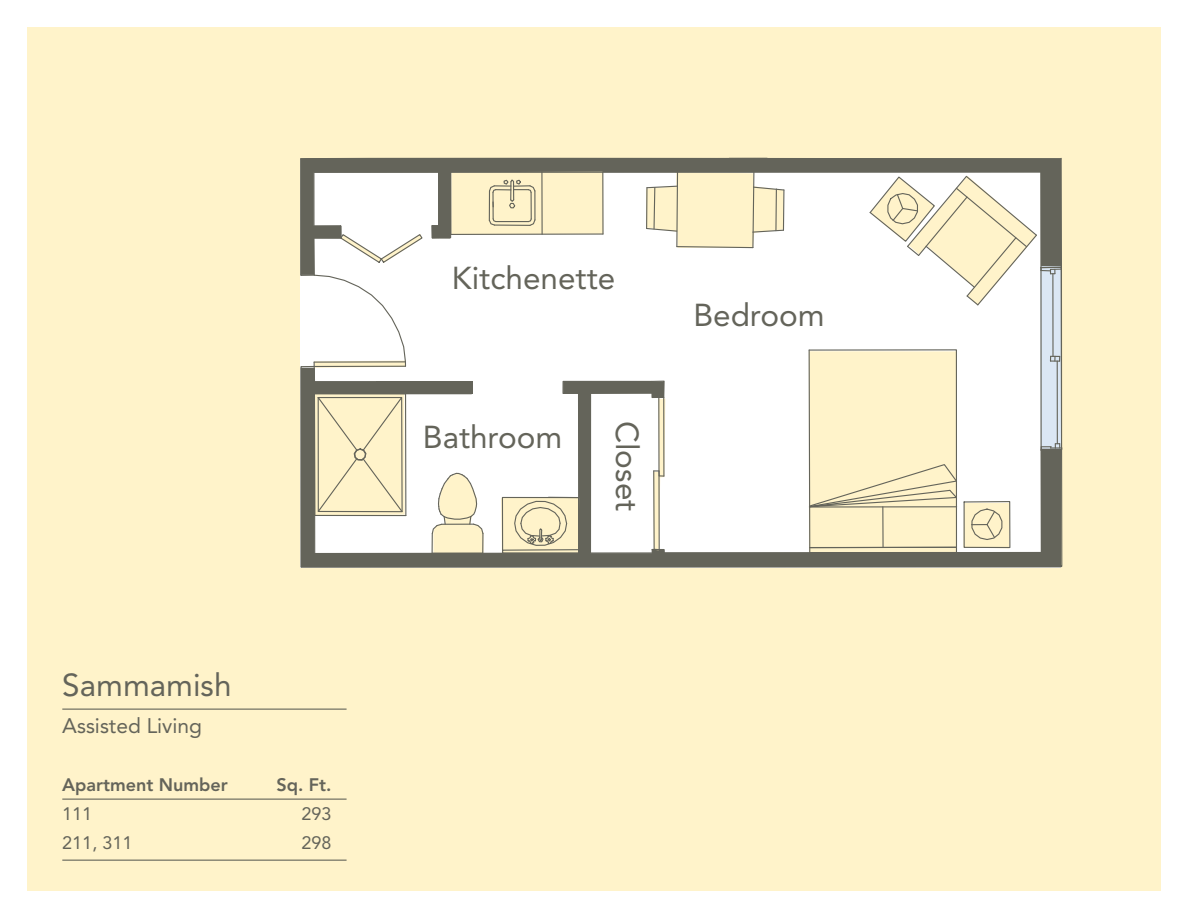
<style>
.page{position:relative;width:1188px;height:918px;background:#fff}
.page>*{position:absolute;margin:0;border:0;box-sizing:border-box;transform-origin:0 0}
.t1{font:31.5px "Avenir";color:#64645a}
.t2{font:21px "Avenir";color:#64645a}
.t3{font:800 18px "Avenir";color:#64645a}
.t4{font:18px "Avenir";color:#64645a}
</style>
<div class="page">
<div style="left:27px;top:27px;width:1134px;height:864px;background:#fff3ca"></div>
<svg style="left:300px;top:157px;width:763px;height:411px"></svg>
<div style="left:376px;top:382px;width:96px;height:12px;background:#64645a"></div>
<hr style="left:62px;top:860px;width:285px;height:1px;background:#64645a">
<hr style="left:62px;top:709px;width:285px;height:1px;background:#64645a">
<hr style="left:62px;top:799px;width:285px;height:1px;background:#64645a">
<p class="t1" style="left:62px;top:667px;width:171px">Sammamish</p>
<p class="t2" style="left:62px;top:713px;width:141px">Assisted Living</p>
<p class="t3" style="left:62px;top:774px;width:167px">Apartment Number</p>
<p class="t3" style="left:277px;top:774px;width:56px">Sq. Ft.</p>
<p class="t4" style="left:62px;top:804px;width:32px">111</p>
<p class="t4" style="left:302px;top:804px;width:32px">293</p>
<p class="t4" style="left:62px;top:833px;width:72px">211, 311</p>
<p class="t4" style="left:302px;top:833px;width:32px">298</p>
<p class="t1" style="left:452px;top:259px;width:165px">Kitchenette</p>
<p class="t1" style="left:423px;top:419px;width:141px">Bathroom</p>
<p class="t1" style="left:645px;top:421px;width:92px;rotate:90deg">Closet</p>
<p class="t1" style="left:693px;top:296px;width:133px">Bedroom</p>
</div>
